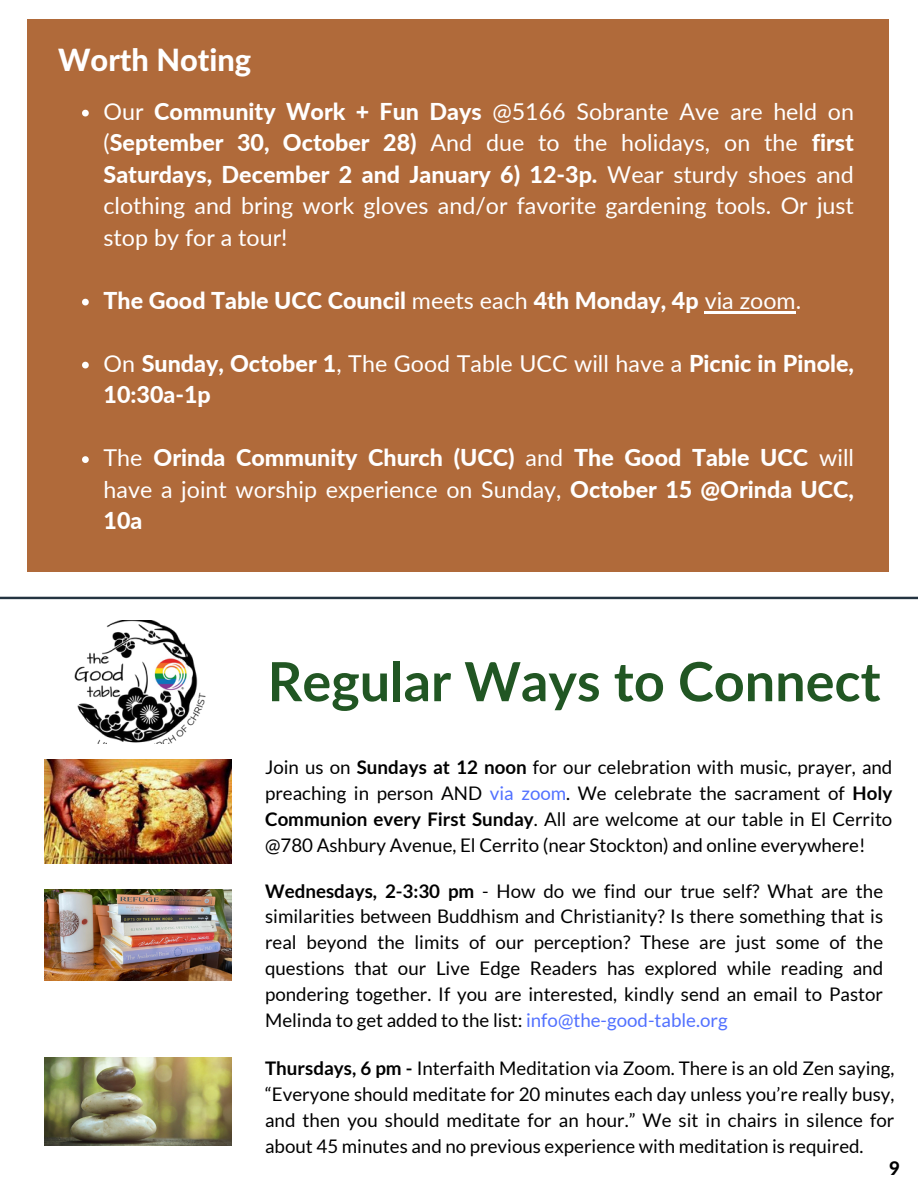
<style>
.page{position:relative;width:918px;height:1188px;background:#fff}
.page>*{position:absolute;margin:0;border:0;box-sizing:border-box;transform-origin:0 0}
.t1{font:700 54px "Lato";color:#215623}
.t2{font:800 30.75px "Lato Latin";color:#fff}
.t3{font:23.25px/31.5px "Lato";color:#fff;text-align:justify}
.t4{font:800 23.25px/31.5px "Lato";color:#fff}
.t5{font:18.75px/25.8px "Lato";color:#000;text-align:justify}
.t6{font:800 18.75px "Lato";color:#000}
.s1{font-weight:800}
.s2{font-weight:400}
.s3{font-weight:700}
.s4{color:#5271ff}
</style>
<div class="page">
<img style="left:45px;top:759px;width:186px;height:105px">
<img style="left:45px;top:1058px;width:186px;height:87px">
<img style="left:74px;top:620px;width:132px;height:123px">
<img style="left:45px;top:890px;width:186px;height:91px">
<svg style="left:0;top:596px;width:918px;height:4px;background:#79828a"></svg>
<div style="left:27px;top:20px;width:862px;height:552px;background:#b06a3a"></div>
<svg style="left:82px;top:110px;width:7px;height:6px"></svg>
<svg style="left:82px;top:299px;width:7px;height:6px"></svg>
<hr style="left:705px;top:311px;width:91px;height:2px;background:#fff">
<svg style="left:82px;top:362px;width:7px;height:6px"></svg>
<svg style="left:82px;top:456px;width:7px;height:7px"></svg>
<p class="t2" style="left:58px;top:46px;width:195px">Worth Noting</p>
<p class="t3" style="left:104px;top:95px;width:752px">Our <span class="s1">Community Work + Fun Days</span> @5166 Sobrante Ave are held on (<span class="s1">September 30, October 28)</span> And due to the holidays, on the <span class="s1">first Saturdays, December 2 and January 6) 12-3p.</span> Wear sturdy shoes and clothing and bring work gloves and/or favorite gardening tools. Or just stop by for a tour!</p>
<p class="t4" style="left:104px;top:284px;width:699px">The Good Table UCC Council <span class="s2">meets each</span> 4th Monday, 4p <span class="s2">via zoom.</span></p>
<p class="t4" style="left:104px;top:347px;width:752px"><span class="s2">On</span> Sunday, October 1<span class="s2">, The Good Table UCC will have a</span> Picnic in Pinole,<br>10:30a-1p</p>
<p class="t4" style="left:104px;top:442px;width:752px;text-align:justify"><span class="s2">The</span> Orinda Community Church (UCC) <span class="s2">and</span> The Good Table UCC <span class="s2">will have a joint worship experience on Sunday,</span> October 15 @Orinda UCC, 10a</p>
<p class="t1" style="left:268px;top:648px;width:614px">Regular Ways to Connect</p>
<p class="t5" style="left:265px;top:754px;width:629px">Join us on <span class="s3">Sundays at 12 noon</span> for our celebration with music, prayer, and preaching in person AND <span class="s4">via zoom</span>. We celebrate the sacrament of <span class="s3">Holy Communion every First Sunday</span>. All are welcome at our table in El Cerrito @780 Ashbury Avenue, El Cerrito (near Stockton) and online everywhere!</p>
<p class="t5" style="left:265px;top:877px;width:620px"><span class="s3">Wednesdays, 2-3:30 pm</span> - How do we find our true self? What are the similarities between Buddhism and Christianity? Is there something that is real beyond the limits of our perception? These are just some of the questions that our Live Edge Readers has explored while reading and pondering together. If you are interested, kindly send an email to Pastor Melinda to get added to the list: <span class="s4">info@the-good-table.org</span></p>
<p class="t5" style="left:265px;top:1055px;width:631px"><span class="s3">Thursdays, 6 pm -</span> Interfaith Meditation via Zoom. There is an old Zen saying, “Everyone should meditate for 20 minutes each day unless you’re really busy, and then you should meditate for an hour.” We sit in chairs in silence for about 45 minutes and no previous experience with meditation is required.</p>
<p class="t6" style="left:889px;top:1156px;width:12px">9</p>
</div>
